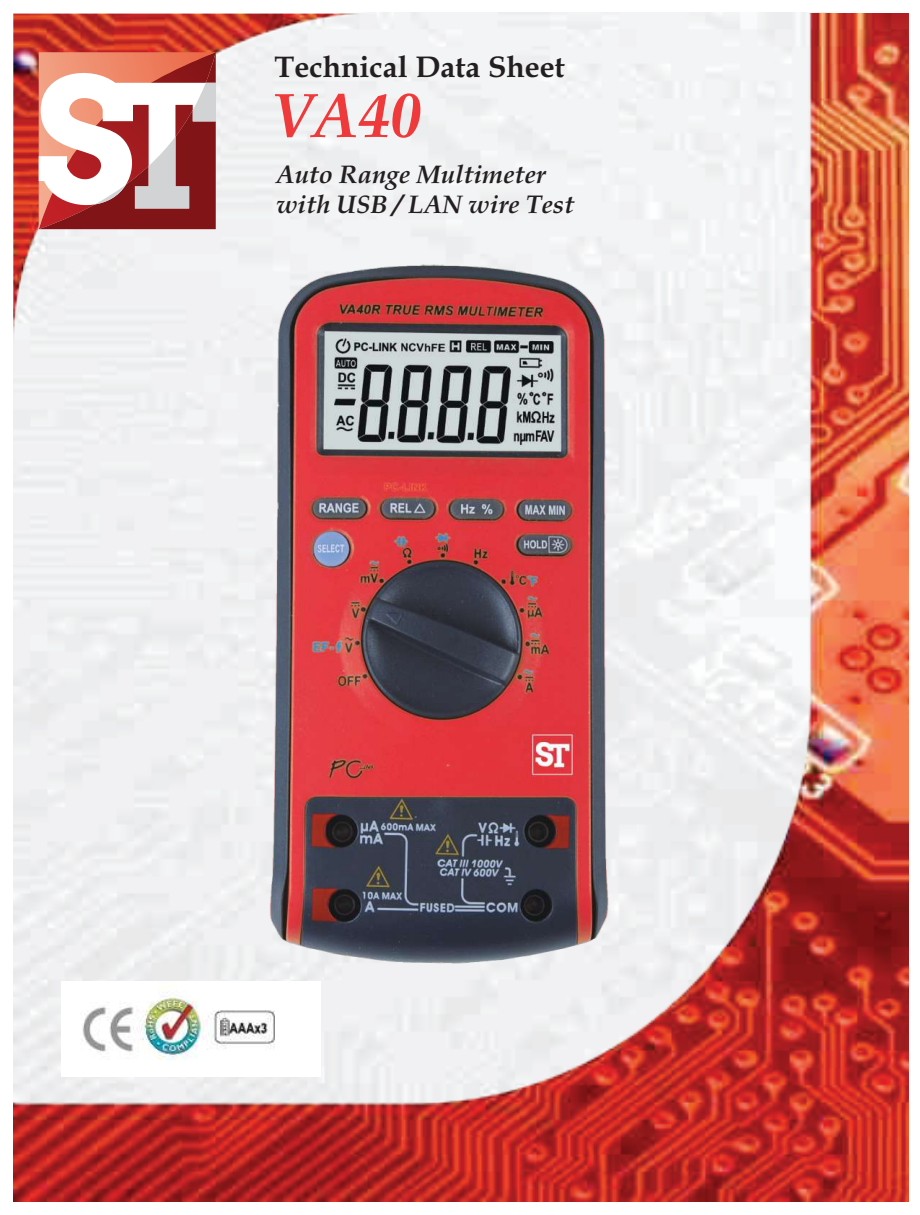
<style>
.page{position:relative;width:920px;height:1215px;background:#fff}
.page>*{position:absolute;margin:0;border:0;box-sizing:border-box;transform-origin:0 0}
.t1{font:italic 700 63px "Book Antiqua";color:#ef3a3b}
.t2{font:700 30px "Book Antiqua";color:#231f20}
.t3{font:italic 700 25.5px/29.7px "Book Antiqua";color:#231f20}
</style>
<div class="page">
<img style="left:14px;top:14px;width:894px;height:1188px">
<svg style="left:39px;top:52px;width:177px;height:177px"></svg>
<img style="left:61px;top:982px;width:260px;height:94px">
<img style="left:259px;top:254px;width:359px;height:720px">
<p class="t2" style="left:274px;top:56px;width:291px">Technical Data Sheet</p>
<h1 class="t1" style="left:271px;top:91px;width:152px">VA40</h1>
<p class="t3" style="left:276px;top:163px;width:299px">Auto Range Multimeter with USB / LAN wire Test</p>
</div>
